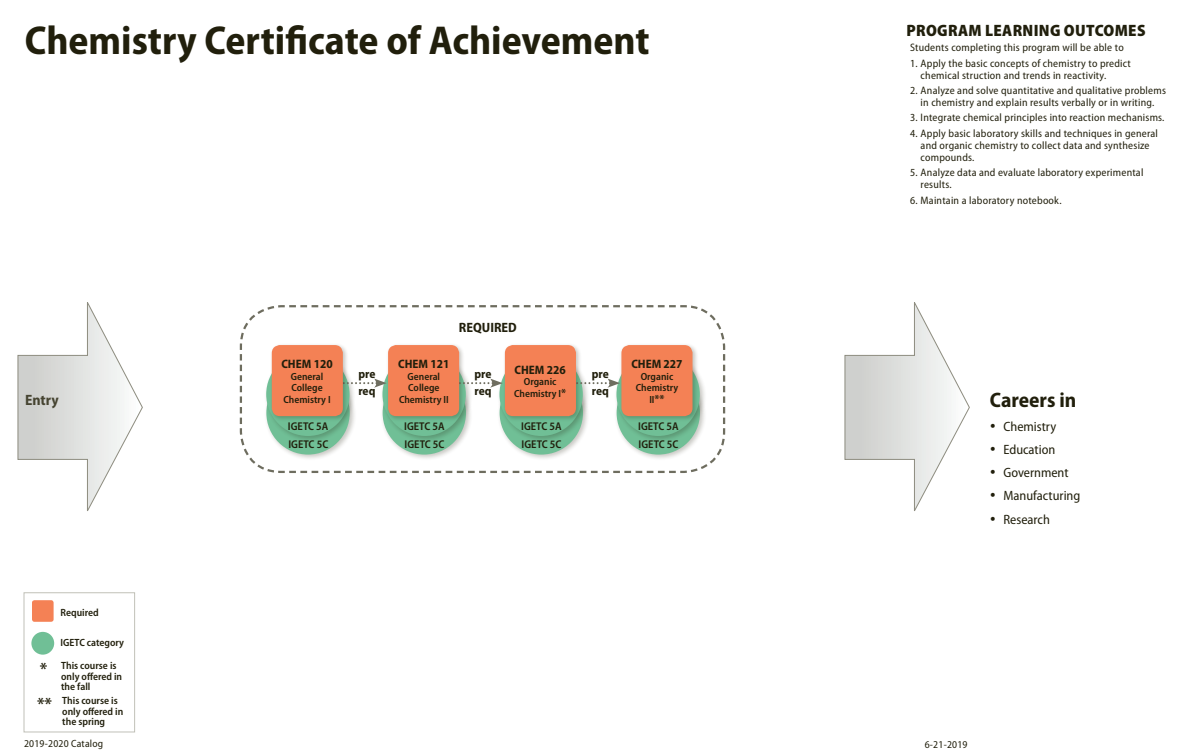
<style>
.page{position:relative;width:1188px;height:756px;background:#fff}
.page>*{position:absolute;margin:0;border:0;box-sizing:border-box;transform-origin:0 0}
.h1_title{font:700 semi-condensed 40.5px "Myriad Pro";color:#211f0c}
.t1{font:700 semi-condensed 21px "Myriad Pro";color:#211f0c}
.Area_text{font:600 semi-condensed 18px "Myriad Pro";color:#211f0c}
.Intended_Learning_Ou{font:900 semi-condensed 16.5px "Myriad Pro";letter-spacing:.02em;color:#211f0c}
.t2{font:700 semi-condensed 15px "Myriad Pro";color:#464431}
.t3{font:semi-condensed 13.5px "Myriad Pro";color:#211f0c}
.Area_text-2{font:700 semi-condensed 13.5px "Myriad Pro";color:#211f0c}
.Area_text-3{font:700 semi-condensed 12.23px/16.5px "Myriad Pro";color:#211f0c}
.Area_text-4{font:600 semi-condensed 11.32px "Myriad Pro";color:#211f0c}
.Outcomes_listings{font:semi-condensed 10.88px/12px "Myriad Pro";letter-spacing:.02em;color:#211f0c}
.legend{font:600 semi-condensed 10.5px/10.5px "Myriad Pro";color:#211f0c}
.Outcomes_listings-2{font:semi-condensed 10.5px "Myriad Pro";letter-spacing:.02em;color:#211f0c}
.Area_text-5{font:600 semi-condensed 10.5px "Myriad Pro";color:#211f0c}
.Area_text-6{font:600 semi-condensed 10.35px/11.7px "Myriad Pro";color:#211f0c;text-align:center}
.s1{font-size:12px}
</style>
<div class="page">
<svg style="left:17px;top:302px;width:126px;height:209px"></svg>
<svg style="left:844px;top:302px;width:126px;height:209px"></svg>
<svg style="left:239px;top:305px;width:487px;height:168px"></svg>
<div style="left:497px;top:369px;width:93px;height:92px;background:#211f0c;opacity:.25"></div>
<div style="left:500px;top:371px;width:83px;height:84px;background:#70bf96;border-radius:50%"></div>
<div style="left:497px;top:350px;width:93px;height:93px;background:#211f0c;opacity:.25"></div>
<div style="left:499px;top:353px;width:84px;height:83px;background:#70bf96;border-radius:50%"></div>
<div style="left:380px;top:369px;width:93px;height:92px;background:#211f0c;opacity:.25"></div>
<div style="left:383px;top:371px;width:83px;height:84px;background:#70bf96;border-radius:50%"></div>
<div style="left:380px;top:350px;width:93px;height:93px;background:#211f0c;opacity:.25"></div>
<div style="left:382px;top:353px;width:84px;height:83px;background:#70bf96;border-radius:50%"></div>
<div style="left:264px;top:369px;width:93px;height:92px;background:#211f0c;opacity:.25"></div>
<div style="left:266px;top:371px;width:84px;height:84px;background:#70bf96;border-radius:50%"></div>
<div style="left:264px;top:350px;width:92px;height:93px;background:#211f0c;opacity:.25"></div>
<div style="left:266px;top:353px;width:84px;height:83px;background:#70bf96;border-radius:50%"></div>
<div style="left:614px;top:369px;width:93px;height:92px;background:#211f0c;opacity:.25"></div>
<div style="left:617px;top:371px;width:83px;height:84px;background:#70bf96;border-radius:50%"></div>
<div style="left:614px;top:350px;width:93px;height:93px;background:#211f0c;opacity:.25"></div>
<div style="left:616px;top:353px;width:84px;height:83px;background:#70bf96;border-radius:50%"></div>
<svg style="left:582px;top:379px;width:37px;height:9px"></svg>
<svg style="left:465px;top:379px;width:38px;height:9px"></svg>
<svg style="left:349px;top:379px;width:37px;height:9px"></svg>
<div style="left:270px;top:343px;width:79px;height:79px;background:#211f0c;opacity:.25"></div>
<div style="left:272px;top:345px;width:71px;height:71px;background:#f48155;border-radius:8px"></div>
<div style="left:386px;top:343px;width:79px;height:79px;background:#211f0c;opacity:.25"></div>
<div style="left:388px;top:345px;width:71px;height:71px;background:#f48155;border-radius:8px"></div>
<div style="left:503px;top:343px;width:79px;height:79px;background:#211f0c;opacity:.25"></div>
<div style="left:505px;top:345px;width:71px;height:71px;background:#f48155;border-radius:8px"></div>
<div style="left:619px;top:343px;width:79px;height:79px;background:#211f0c;opacity:.25"></div>
<div style="left:621px;top:345px;width:72px;height:71px;background:#f48155;border-radius:8px"></div>
<div style="left:24px;top:592px;width:111px;height:140px;border:1px solid #c1c1b8"></div>
<div style="left:32px;top:600px;width:22px;height:22px;background:#f48155;border-radius:2px"></div>
<div style="left:31px;top:632px;width:23px;height:23px;background:#70bf96;border-radius:50%"></div>
<p class="h1_title" style="left:25px;top:14px;width:626px">Chemistry Certificate of Achievement</p>
<p class="Intended_Learning_Ou" style="left:907px;top:20px;width:241px">PROGRAM LEARNING OUTCOMES</p>
<p class="Outcomes_listings" style="left:910px;top:42px;width:215px">Students completing this program will be able to</p>
<p class="Outcomes_listings" style="left:921px;top:57px;width:212px;text-indent:-10px">1. Apply the basic concepts of chemistry to predict chemical struction and trends in reactivity.</p>
<p class="Outcomes_listings" style="left:910px;top:84px;width:257px;text-align:center">2. Analyze and solve quantitative and qualitative problems in chemistry and explain results verbally or in writing.</p>
<p class="Outcomes_listings" style="left:910px;top:112px;width:256px">3. Integrate chemical principles into reaction mechanisms.</p>
<p class="Outcomes_listings" style="left:921px;top:127px;width:239px;text-indent:-10px">4. Apply basic laboratory skills and techniques in general and organic chemistry to collect data and synthesize compounds.</p>
<p class="Outcomes_listings" style="left:921px;top:166px;width:224px;text-indent:-10px">5. Analyze data and evaluate laboratory experimental results.</p>
<p class="Outcomes_listings" style="left:910px;top:194px;width:153px">6. Maintain a laboratory notebook.</p>
<p class="t2" style="left:25px;top:391px;width:35px">Entry</p>
<p class="Area_text-2" style="left:459px;top:319px;width:59px">REQUIRED</p>
<p class="Area_text-3" style="left:281px;top:355px;width:53px">CHEM 120</p>
<p class="Area_text-6" style="left:284px;top:370px;width:49px">General<br>College<br>Chemistry I</p>
<p class="Area_text-3" style="left:358px;top:365px;width:19px">pre req</p>
<p class="Area_text-3" style="left:398px;top:355px;width:53px">CHEM 121</p>
<p class="Area_text-6" style="left:399px;top:370px;width:51px">General<br>College<br>Chemistry II</p>
<p class="Area_text-3" style="left:474px;top:365px;width:19px">pre req</p>
<p class="Area_text-3" style="left:515px;top:361px;width:53px">CHEM 226</p>
<p class="Area_text-6" style="left:514px;top:376px;width:54px">Organic<br>Chemistry I<span class="s1">*</span></p>
<p class="Area_text-3" style="left:592px;top:365px;width:19px">pre req</p>
<p class="Area_text-3" style="left:631px;top:355px;width:53px">CHEM 227</p>
<p class="Area_text-6" style="left:636px;top:370px;width:44px">Organic<br>Chemistry<br>II<span class="s1">**</span></p>
<p class="Area_text-4" style="left:288px;top:419px;width:42px">IGETC 5A</p>
<p class="Area_text-4" style="left:404px;top:419px;width:42px">IGETC 5A</p>
<p class="Area_text-4" style="left:521px;top:419px;width:42px">IGETC 5A</p>
<p class="Area_text-4" style="left:638px;top:419px;width:42px">IGETC 5A</p>
<p class="Area_text-4" style="left:288px;top:438px;width:41px">IGETC 5C</p>
<p class="Area_text-4" style="left:405px;top:438px;width:41px">IGETC 5C</p>
<p class="Area_text-4" style="left:522px;top:438px;width:41px">IGETC 5C</p>
<p class="Area_text-4" style="left:639px;top:438px;width:41px">IGETC 5C</p>
<p class="t1" style="left:990px;top:387px;width:88px">Careers in</p>
<p class="t3" style="left:990px;top:418px;width:68px">• Chemistry</p>
<p class="t3" style="left:990px;top:441px;width:67px">• Education</p>
<p class="t3" style="left:990px;top:464px;width:80px">• Government</p>
<p class="t3" style="left:990px;top:487px;width:92px">• Manufacturing</p>
<p class="t3" style="left:990px;top:511px;width:61px">• Research</p>
<p class="Area_text" style="left:40px;top:658px;width:9px">*</p>
<p class="Area_text" style="left:37px;top:693px;width:17px">**</p>
<p class="Area_text-5" style="left:61px;top:606px;width:40px">Required</p>
<p class="legend" style="left:61px;top:637px;width:65px">IGETC category</p>
<p class="legend" style="left:61px;top:660px;width:63px">This course is only offered in the fall</p>
<p class="legend" style="left:62px;top:695px;width:63px">This course is only offered in the spring</p>
<p class="Outcomes_listings-2" style="left:24px;top:737px;width:81px">2019-2020 Catalog</p>
<p class="Outcomes_listings-2" style="left:925px;top:738px;width:44px">6-21-2019</p>
</div>
